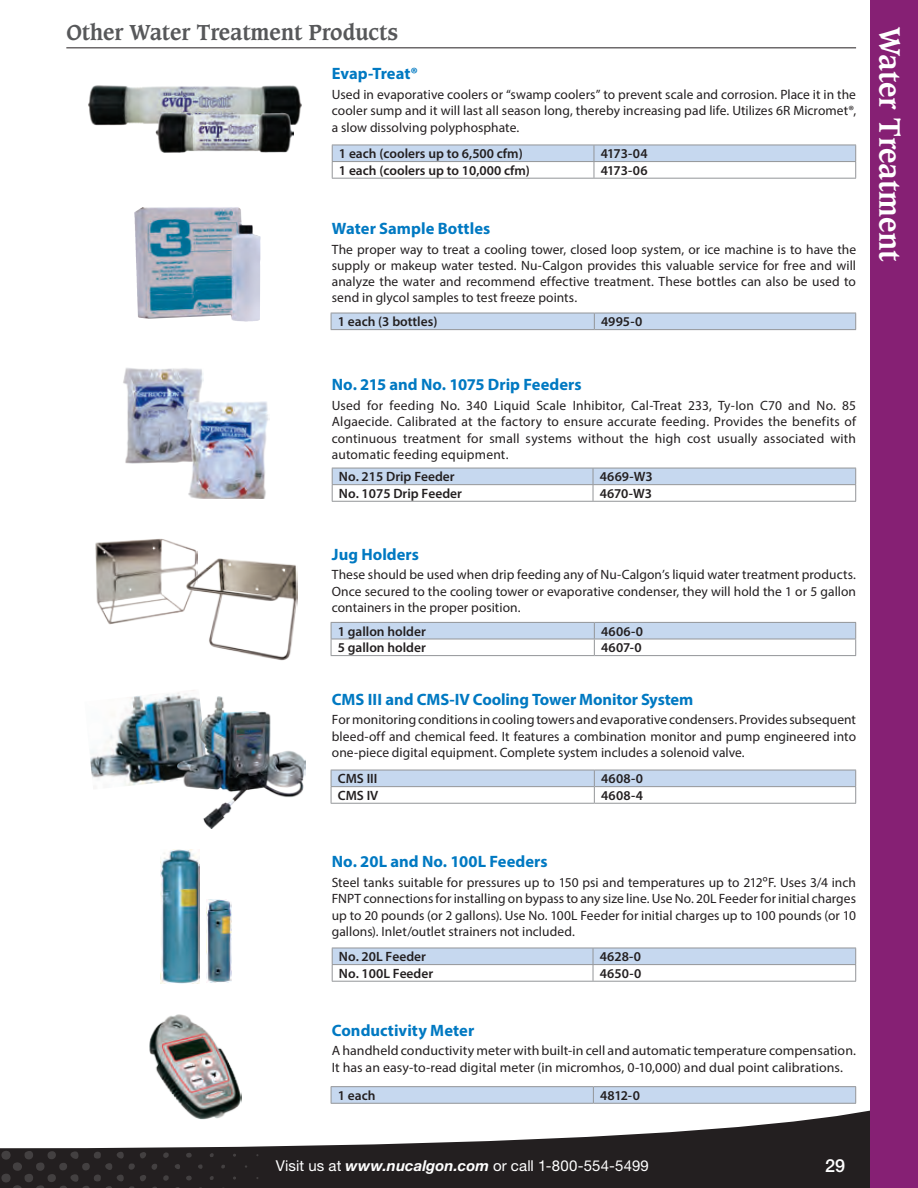
<style>
.page{position:relative;width:918px;height:1188px;background:#fff}
.page>*{position:absolute;margin:0;border:0;box-sizing:border-box;transform-origin:0 0}
.Top_Bar_Heading{font:700 28.5px "Caxton Std";letter-spacing:-.01em;color:#fff}
.subheaders{font:700 21px "Caxton Std";letter-spacing:-.005em;color:#57585a}
.t1{font:500 18px "Helvetica Neue LT Pro";color:#fff}
.Product_Name{font:700 16.5px "Myriad Pro";color:#0079c2}
.t2{font:15px "Helvetica Neue LT Pro";letter-spacing:.01em;color:#fff}
.description_copy{font:13.5px/16.5px "Myriad Pro";letter-spacing:.005em;color:#231f20;text-align:justify}
.Part_Number{font:600 13.5px "Myriad Pro";color:#231f20}
.s1{font-weight:700;font-style:italic}
</style>
<div class="page">
<svg style="left:214px;top:1087px;width:657px;height:101px;fill:#231f20"></svg>
<svg style="left:243px;top:1096px;width:5px;height:4px"></svg>
<svg style="left:220px;top:1120px;width:6px;height:4px"></svg>
<svg style="left:243px;top:1119px;width:5px;height:4px"></svg>
<svg style="left:232px;top:1130px;width:4px;height:4px"></svg>
<svg style="left:220px;top:1141px;width:6px;height:6px"></svg>
<svg style="left:243px;top:1142px;width:5px;height:4px"></svg>
<svg style="left:232px;top:1153px;width:4px;height:4px"></svg>
<svg style="left:220px;top:1164px;width:6px;height:5px"></svg>
<svg style="left:243px;top:1165px;width:5px;height:4px"></svg>
<svg style="left:232px;top:1176px;width:4px;height:4px"></svg>
<svg style="left:0;top:1147px;width:214px;height:41px;background:#2b2829"></svg>
<div style="left:871px;top:0;width:47px;height:1188px;background:#862074"></div>
<svg style="left:331px;top:313px;width:525px;height:17px;background:#c2d3e9"></svg>
<hr style="left:594px;top:329px;width:262px;height:1px;background:#939598">
<img style="left:134px;top:207px;width:127px;height:115px">
<svg style="left:332px;top:145px;width:524px;height:33px"></svg>
<hr style="left:332px;top:178px;width:262px;height:1px;background:#939598">
<hr style="left:594px;top:178px;width:262px;height:1px;background:#939598">
<img style="left:149px;top:1014px;width:93px;height:106px">
<hr style="left:331px;top:1086px;width:262px;height:1px;background:#939598">
<hr style="left:331px;top:1103px;width:262px;height:1px;background:#939598">
<hr style="left:593px;top:1086px;width:263px;height:1px;background:#939598">
<svg style="left:331px;top:1087px;width:525px;height:16px;background:#c4d5ec"></svg>
<hr style="left:593px;top:1103px;width:263px;height:1px;background:#939598">
<img style="left:123px;top:368px;width:81px;height:96px">
<img style="left:187px;top:399px;width:82px;height:100px">
<hr style="left:332px;top:501px;width:261px;height:1px;background:#939598">
<svg style="left:332px;top:468px;width:524px;height:33px"></svg>
<hr style="left:593px;top:501px;width:263px;height:1px;background:#939598">
<hr style="left:332px;top:981px;width:261px;height:1px;background:#939598">
<svg style="left:332px;top:948px;width:524px;height:33px"></svg>
<hr style="left:593px;top:981px;width:263px;height:1px;background:#939598">
<img style="left:160px;top:849px;width:40px;height:135px">
<img style="left:206px;top:900px;width:26px;height:83px">
<svg style="left:331px;top:622px;width:525px;height:34px"></svg>
<hr style="left:594px;top:655px;width:262px;height:1px;background:#939598">
<img style="left:95px;top:538px;width:102px;height:87px">
<img style="left:186px;top:558px;width:111px;height:102px">
<hr style="left:331px;top:803px;width:263px;height:1px;background:#939598">
<svg style="left:331px;top:770px;width:525px;height:33px"></svg>
<hr style="left:594px;top:803px;width:262px;height:1px;background:#939598">
<img style="left:90px;top:690px;width:104px;height:96px">
<img style="left:177px;top:697px;width:129px;height:132px">
<hr style="left:66px;top:48px;width:790px;height:1px;background:#231f20">
<img style="left:88px;top:85px;width:214px;height:41px">
<img style="left:156px;top:112px;width:137px;height:41px">
<p class="subheaders" style="left:66px;top:20px;width:333px">Other Water Treatment Products</p>
<p class="Product_Name" style="left:332px;top:63px;width:88px">Evap-Treat®</p>
<p class="description_copy" style="left:332px;top:86px;width:526px">Used in evaporative coolers or “swamp coolers” to prevent scale and corrosion. Place it in the cooler sump and it will last all season long, thereby increasing pad life. Utilizes 6R Micromet®, a slow dissolving polyphosphate.</p>
<p class="Part_Number" style="left:339px;top:145px;width:185px">1 each (coolers up to 6,500 cfm)</p>
<p class="Part_Number" style="left:601px;top:145px;width:48px">4173-04</p>
<p class="Part_Number" style="left:339px;top:162px;width:193px">1 each (coolers up to 10,000 cfm)</p>
<p class="Part_Number" style="left:601px;top:162px;width:48px">4173-06</p>
<p class="Product_Name" style="left:332px;top:218px;width:160px">Water Sample Bottles</p>
<p class="description_copy" style="left:332px;top:241px;width:526px">The proper way to treat a cooling tower, closed loop system, or ice machine is to have the supply or makeup water tested. Nu-Calgon provides this valuable service for free and will analyze the water and recommend effective treatment. These bottles can also be used to send in glycol samples to test freeze points.</p>
<p class="Part_Number" style="left:338px;top:313px;width:101px">1 each (3 bottles)</p>
<p class="Part_Number" style="left:601px;top:313px;width:43px">4995-0</p>
<p class="Product_Name" style="left:332px;top:374px;width:251px">No. 215 and No. 1075 Drip Feeders</p>
<p class="description_copy" style="left:332px;top:397px;width:526px">Used for feeding No. 340 Liquid Scale Inhibitor, Cal-Treat 233, Ty-Ion C70 and No. 85<br>Algaecide. Calibrated at the factory to ensure accurate feeding. Provides the benefits of continuous treatment for small systems without the high cost usually associated with automatic feeding equipment.</p>
<p class="Part_Number" style="left:339px;top:468px;width:117px">No. 215 Drip Feeder</p>
<p class="Part_Number" style="left:600px;top:468px;width:55px">4669-W3</p>
<p class="Part_Number" style="left:339px;top:485px;width:125px">No. 1075 Drip Feeder</p>
<p class="Part_Number" style="left:600px;top:485px;width:54px">4670-W3</p>
<p class="Product_Name" style="left:332px;top:543px;width:89px">Jug Holders</p>
<p class="description_copy" style="left:332px;top:566px;width:526px">These should be used when drip feeding any of Nu-Calgon’s liquid water treatment products.<br>Once secured to the cooling tower or evaporative condenser, they will hold the 1 or 5 gallon containers in the proper position.</p>
<p class="Part_Number" style="left:338px;top:623px;width:90px">1 gallon holder</p>
<p class="Part_Number" style="left:601px;top:623px;width:44px">4606-0</p>
<p class="Part_Number" style="left:338px;top:639px;width:90px">5 gallon holder</p>
<p class="Part_Number" style="left:601px;top:639px;width:42px">4607-0</p>
<p class="Product_Name" style="left:332px;top:688px;width:363px">CMS III and CMS-IV Cooling Tower Monitor System</p>
<p class="description_copy" style="left:332px;top:711px;width:526px">For monitoring conditions in cooling towers and evaporative condensers. Provides subsequent bleed-off and chemical feed. It features a combination monitor and pump engineered into one-piece digital equipment. Complete system includes a solenoid valve.</p>
<p class="Part_Number" style="left:338px;top:770px;width:41px">CMS III</p>
<p class="Part_Number" style="left:601px;top:770px;width:43px">4608-0</p>
<p class="Part_Number" style="left:338px;top:787px;width:42px">CMS IV</p>
<p class="Part_Number" style="left:601px;top:787px;width:43px">4608-4</p>
<p class="Product_Name" style="left:332px;top:850px;width:217px">No. 20L and No. 100L Feeders</p>
<p class="description_copy" style="left:332px;top:874px;width:526px">Steel tanks suitable for pressures up to 150 psi and temperatures up to 212ºF. Uses 3/4 inch FNPT connections for installing on bypass to any size line. Use No. 20L Feeder for initial charges up to 20 pounds (or 2 gallons). Use No. 100L Feeder for initial charges up to 100 pounds (or 10 gallons). Inlet/outlet strainers not included.</p>
<p class="Part_Number" style="left:339px;top:948px;width:89px">No. 20L Feeder</p>
<p class="Part_Number" style="left:600px;top:948px;width:43px">4628-0</p>
<p class="Part_Number" style="left:339px;top:965px;width:96px">No. 100L Feeder</p>
<p class="Part_Number" style="left:600px;top:965px;width:43px">4650-0</p>
<p class="Product_Name" style="left:332px;top:1020px;width:144px">Conductivity Meter</p>
<p class="description_copy" style="left:332px;top:1043px;width:526px">A handheld conductivity meter with built-in cell and automatic temperature compensation.<br>It has an easy-to-read digital meter (in micromhos, 0-10,000) and dual point calibrations.</p>
<p class="Part_Number" style="left:338px;top:1087px;width:39px">1 each</p>
<p class="Part_Number" style="left:600px;top:1087px;width:41px">4812-0</p>
<p class="Top_Bar_Heading" style="left:907px;top:27px;width:235px;rotate:90deg">Water Treatment</p>
<p class="t2" style="left:276px;top:1156px;width:375px">Visit us at <span class="s1">www.nucalgon.com</span> or call 1-800-554-5499</p>
<h3 class="t1" style="left:825px;top:1155px;width:22px">29</h3>
</div>
